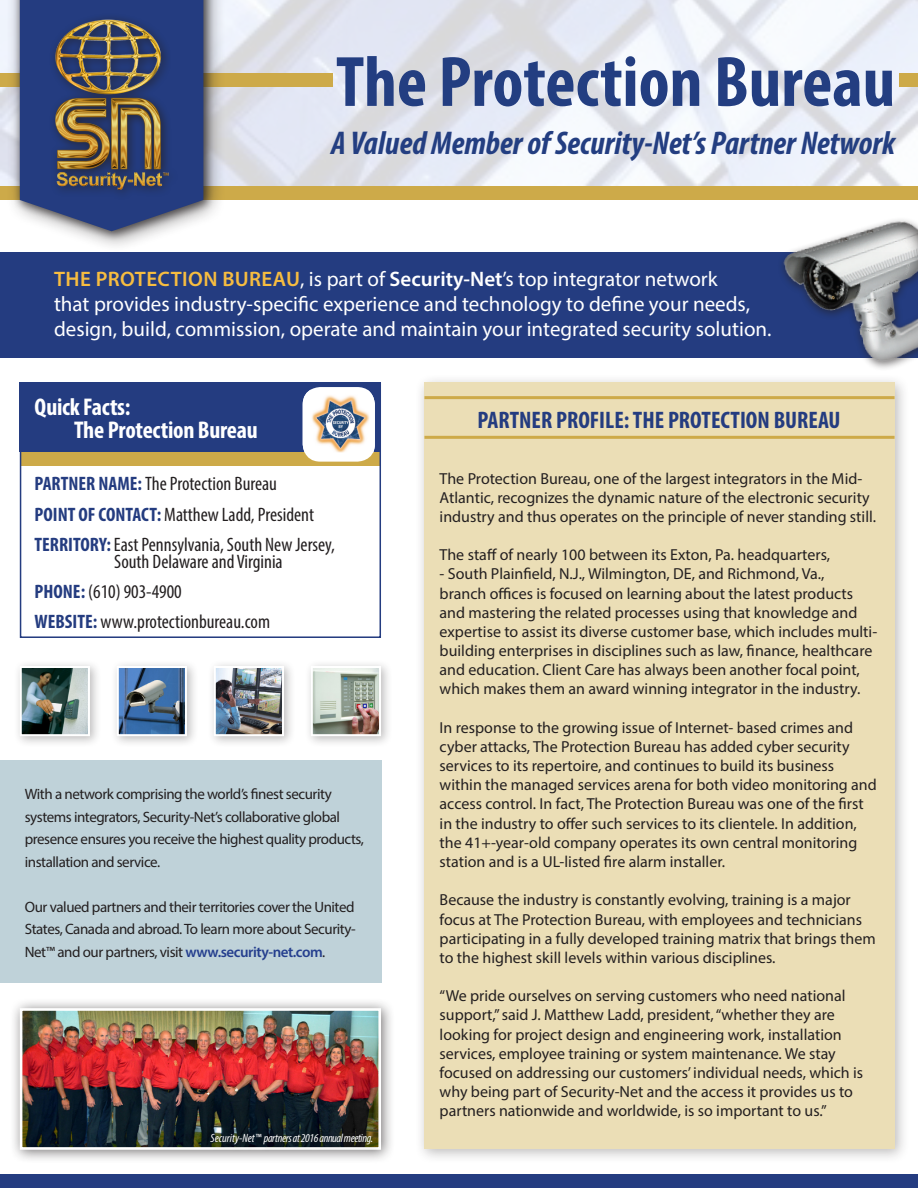
<style>
.page{position:relative;width:918px;height:1188px;background:#fff}
.page>*{position:absolute;margin:0;border:0;box-sizing:border-box;transform-origin:0 0}
.t1{font:700 condensed 72px "Myriad Pro";color:#233e81}
.t2{font:italic 700 condensed 33px "Myriad Pro";color:#233e81}
.t3{font:700 condensed 24.3px "Myriad Pro";letter-spacing:-.01em;color:#fff}
.t4{font:700 condensed 24px "Myriad Pro";color:#243c80}
.t5{font:21px/25.2px "Myriad Pro";color:#fff}
.t6{font:condensed 19.5px "Myriad Pro";color:#231f20}
.t7{font:15.9px/19.2px "Myriad Pro";color:#231f20}
.t8{font:15px/22.5px "Myriad Pro";letter-spacing:-.03em;color:#231f20}
.t9{font:italic condensed 12px "Myriad Pro";letter-spacing:-.03em;color:#fff}
.s1{font-weight:600;color:#f7bd40}
.s2{font-weight:600}
.s3{font-weight:700;color:#243c80}
.s4{font-weight:600;color:#253f8e}
</style>
<div class="page">
<div style="left:0;top:760px;width:381px;height:223px;background:#bfd2d9"></div>
<img style="left:0;top:0;width:918px;height:186px">
<div style="left:0;top:73px;width:333px;height:14px;background:#cdaa49"></div>
<div style="left:0;top:186px;width:918px;height:13px;background:#cdaa49"></div>
<div style="left:900px;top:73px;width:18px;height:14px;background:#cdaa49"></div>
<div style="left:7px;top:0;width:219px;height:252px;background:#231f20;opacity:.6"></div>
<svg style="left:20px;top:0;width:183px;height:231px;background:#3c508a"></svg>
<div style="left:49px;top:13px;width:130px;height:187px;background:#243c80"></div>
<img style="left:53px;top:17px;width:116px;height:173px">
<div style="left:0;top:253px;width:918px;height:105px;background:#243c80"></div>
<svg style="left:769px;top:219px;width:149px;height:150px"></svg>
<div style="left:415px;top:373px;width:495px;height:791px;background:#231f20;opacity:.3"></div>
<div style="left:424px;top:383px;width:471px;height:766px;background:#ebdeb6"></div>
<div style="left:21px;top:452px;width:359px;height:14px;background:#cdaa49"></div>
<div style="left:20px;top:383px;width:361px;height:69px;background:#243c80"></div>
<div style="left:303px;top:387px;width:72px;height:75px;background:#fff;border-radius:18px"></div>
<img style="left:303px;top:390px;width:72px;height:63px">
<div style="left:20px;top:383px;width:361px;height:255px;border:2px solid #243c80"></div>
<div style="left:13px;top:659px;width:88px;height:89px;background:#231f20;opacity:.3"></div>
<img style="left:23px;top:669px;width:64px;height:64px">
<div style="left:20px;top:666px;width:70px;height:70px;border:2px solid #fff"></div>
<div style="left:110px;top:659px;width:88px;height:89px;background:#231f20;opacity:.3"></div>
<img style="left:120px;top:669px;width:64px;height:64px">
<div style="left:117px;top:666px;width:70px;height:70px;border:2px solid #fff"></div>
<div style="left:207px;top:659px;width:88px;height:89px;background:#231f20;opacity:.3"></div>
<img style="left:217px;top:669px;width:64px;height:64px">
<div style="left:214px;top:666px;width:70px;height:70px;border:2px solid #fff"></div>
<div style="left:304px;top:659px;width:88px;height:89px;background:#231f20;opacity:.3"></div>
<img style="left:314px;top:669px;width:64px;height:64px">
<div style="left:311px;top:666px;width:70px;height:70px;border:2px solid #fff"></div>
<div style="left:10px;top:998px;width:385px;height:166px;background:#231f20;opacity:.6"></div>
<img style="left:24px;top:1012px;width:353px;height:134px">
<div style="left:20px;top:1008px;width:361px;height:142px;border:3px solid #fff"></div>
<div style="left:205px;top:1128px;width:176px;height:25px;background:#231f20;opacity:.6"></div>
<div style="left:0;top:1174px;width:918px;height:14px;background:#243c80"></div>
<hr style="left:424px;top:436px;width:471px;height:3px;background:#cdaa49">
<hr style="left:424px;top:396px;width:471px;height:3px;background:#cdaa49">
<p class="t1" style="left:336px;top:37px;width:561px">The Protection Bureau</p>
<p class="t2" style="left:331px;top:122px;width:566px">A Valued Member of Security-Net’s Partner Network</p>
<p class="t5" style="left:54px;top:266px;width:719px"><span class="s1">THE PROTECTION BUREAU</span>, is part of <span class="s2">Security-Net</span>’s top integrator network<br>that provides industry-specific experience and technology to define your needs, design, build, commission, operate and maintain your integrated security solution.</p>
<p class="t3" style="left:35px;top:392px;width:98px">Quick Facts:</p>
<p class="t3" style="left:74px;top:415px;width:185px">The Protection Bureau</p>
<p class="t6" style="left:35px;top:472px;width:244px"><span class="s3">PARTNER NAME:</span> The Protection Bureau</p>
<p class="t6" style="left:35px;top:502px;width:281px"><span class="s3">POINT OF CONTACT:</span> Matthew Ladd, President</p>
<p class="t6" style="left:35px;top:533px;width:302px"><span class="s3">TERRITORY:</span> East Pennsylvania, South New Jersey,</p>
<p class="t6" style="left:114px;top:549px;width:170px">South Delaware and Virginia</p>
<p class="t6" style="left:35px;top:580px;width:149px"><span class="s3">PHONE:</span> (610) 903-4900</p>
<p class="t6" style="left:35px;top:610px;width:237px"><span class="s3">WEBSITE:</span> www.protectionbureau.com</p>
<p class="t8" style="left:25px;top:783px;width:341px">With a network comprising the world’s finest security systems integrators, Security-Net’s collaborative global presence ensures you receive the highest quality products, installation and service.</p>
<p class="t8" style="left:25px;top:895px;width:332px;text-align:justify">Our valued partners and their territories cover the United States, Canada and abroad. To learn more about Security-Net™ and our partners, visit <span class="s4">www.security-net.com</span>.</p>
<p class="t9" style="left:211px;top:1130px;width:164px">Security-Net™ partners at 2016 annual meeting.</p>
<p class="t4" style="left:478px;top:405px;width:365px">PARTNER PROFILE: THE PROTECTION BUREAU</p>
<p class="t7" style="left:440px;top:468px;width:438px">The Protection Bureau, one of the largest integrators in the Mid-<br>Atlantic, recognizes the dynamic nature of the electronic security industry and thus operates on the principle of never standing still.</p>
<p class="t7" style="left:440px;top:545px;width:392px">The staff of nearly 100 between its Exton, Pa. headquarters,</p>
<p class="t7" style="left:440px;top:564px;width:439px">- South Plainfield, N.J., Wilmington, DE, and Richmond, Va.,<br>branch offices is focused on learning about the latest products and mastering the related processes using that knowledge and expertise to assist its diverse customer base, which includes multi&shy;building enterprises in disciplines such as law, finance, healthcare and education. Client Care has always been another focal point, which makes them an award winning integrator in the industry.</p>
<p class="t7" style="left:440px;top:718px;width:415px">In response to the growing issue of Internet- based crimes and cyber attacks, The Protection Bureau has added cyber security services to its repertoire, and continues to build its business</p>
<p class="t7" style="left:440px;top:775px;width:439px">within the managed services arena for both video monitoring and access control. In fact, The Protection Bureau was one of the first in the industry to offer such services to its clientele. In addition, the 41+-year-old company operates its own central monitoring station and is a UL-listed fire alarm installer.</p>
<p class="t7" style="left:440px;top:890px;width:438px">Because the industry is constantly evolving, training is a major focus at The Protection Bureau, with employees and technicians participating in a fully developed training matrix that brings them to the highest skill levels within various disciplines.</p>
<p class="t7" style="left:440px;top:986px;width:425px">“We pride ourselves on serving customers who need national support,” said J. Matthew Ladd, president, “whether they are looking for project design and engineering work, installation services, employee training or system maintenance. We stay focused on addressing our customers’ individual needs, which is why being part of Security-Net and the access it provides us to partners nationwide and worldwide, is so important to us.”</p>
</div>
